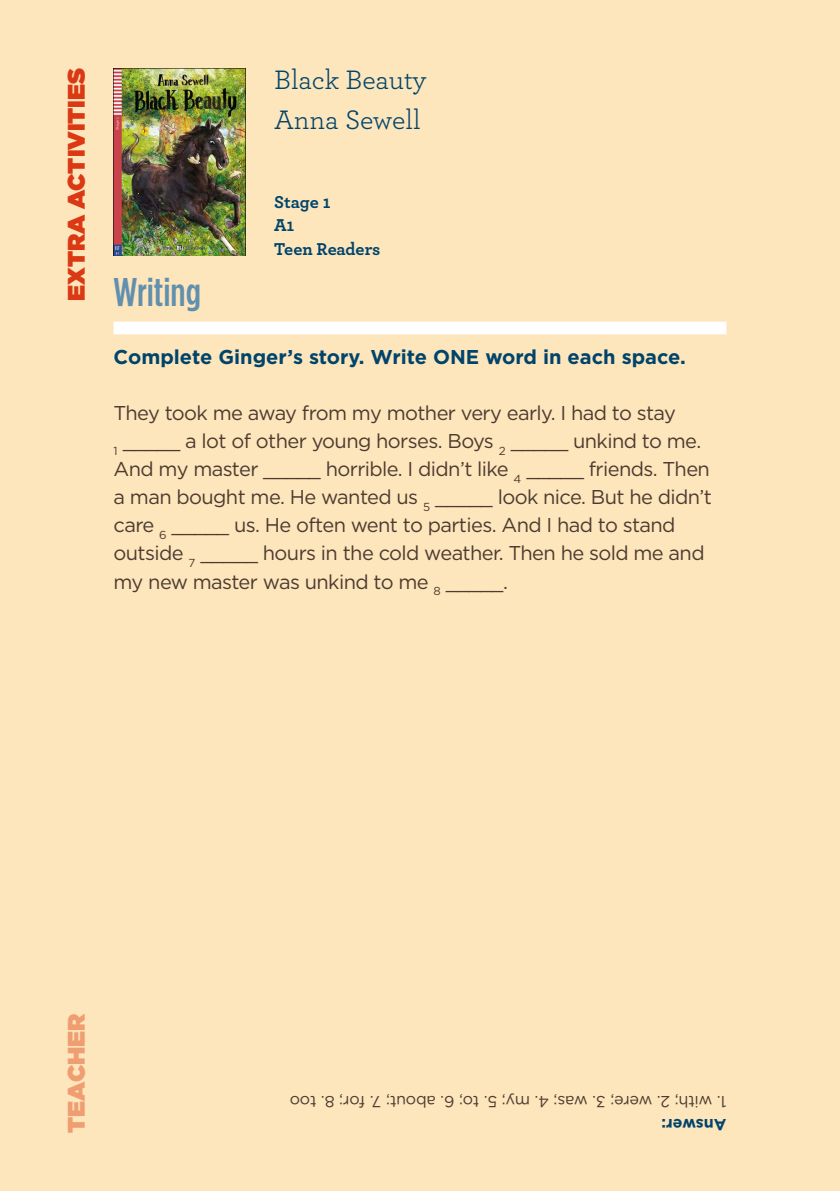
<style>
.page{position:relative;width:840px;height:1191px;background:#fff}
.page>*{position:absolute;margin:0;border:0;box-sizing:border-box;transform-origin:0 0}
.t1{font:500 condensed 40px "Gotham HTF";color:#6190ae}
.t2{font:28px/39.6px "Archer";letter-spacing:-.005em;color:#00446b}
.t3{font:900 24px "Gotham HTF";color:#da3914}
.t4{font:900 24px "Gotham HTF";color:#ef9e71}
.t5{font:20px/28px "Gotham HTF";letter-spacing:-.03em;color:#4c3b30}
.t6{font:700 20px "Gotham HTF";color:#00446b}
.t7{font:700 18px/23.6px "Archer";color:#00446b}
.t8{font:16px "Gotham HTF";letter-spacing:-.01em;color:#4c3b30}
.t9{font:700 16px "Gotham HTF";color:#00446b}
</style>
<div class="page">
<div style="left:0;top:0;width:839px;height:1191px;background:#fde5bc"></div>
<img style="left:113px;top:68px;width:132px;height:187px">
<div style="left:113px;top:322px;width:613px;height:12px;background:#fff"></div>
<p class="t3" style="left:62px;top:301px;width:234px;rotate:-90deg">EXTRA ACTIVITIES</p>
<h2 class="t2" style="left:274px;top:59px;width:154px">Black Beauty<br>Anna Sewell</h2>
<p class="t7" style="left:274px;top:189px;width:108px">Stage 1<br>A1<br>Teen Readers</p>
<h1 class="t1" style="left:113px;top:270px;width:89px">Writing</h1>
<p class="t6" style="left:113px;top:346px;width:573px">Complete Ginger’s story. Write ONE word in each space.</p>
<p class="t5" style="left:113px;top:399px;width:599px">They took me away from my mother very early. I had to stay<br><sub>1</sub> _____ a lot of other young horses. Boys <sub>2</sub> _____ unkind to me.<br>And my master _____ horrible. I didn’t like <sub>4</sub> _____ friends. Then a man bought me. He wanted us <sub>5</sub> _____ look nice. But he didn’t care <sub>6</sub> _____ us. He often went to parties. And I had to stand outside <sub>7</sub> _____ hours in the cold weather. Then he sold me and my new master was unkind to me <sub>8</sub> _____.</p>
<p class="t4" style="left:62px;top:1132px;width:121px;rotate:-90deg">TEACHER</p>
<p class="t8" style="left:726px;top:1110px;width:438px;rotate:-180deg">1. with; 2. were; 3. was; 4. my; 5. to; 6. about; 7. for; 8. too</p>
<p class="t9" style="left:726px;top:1134px;width:67px;rotate:-180deg">Answer:</p>
</div>
